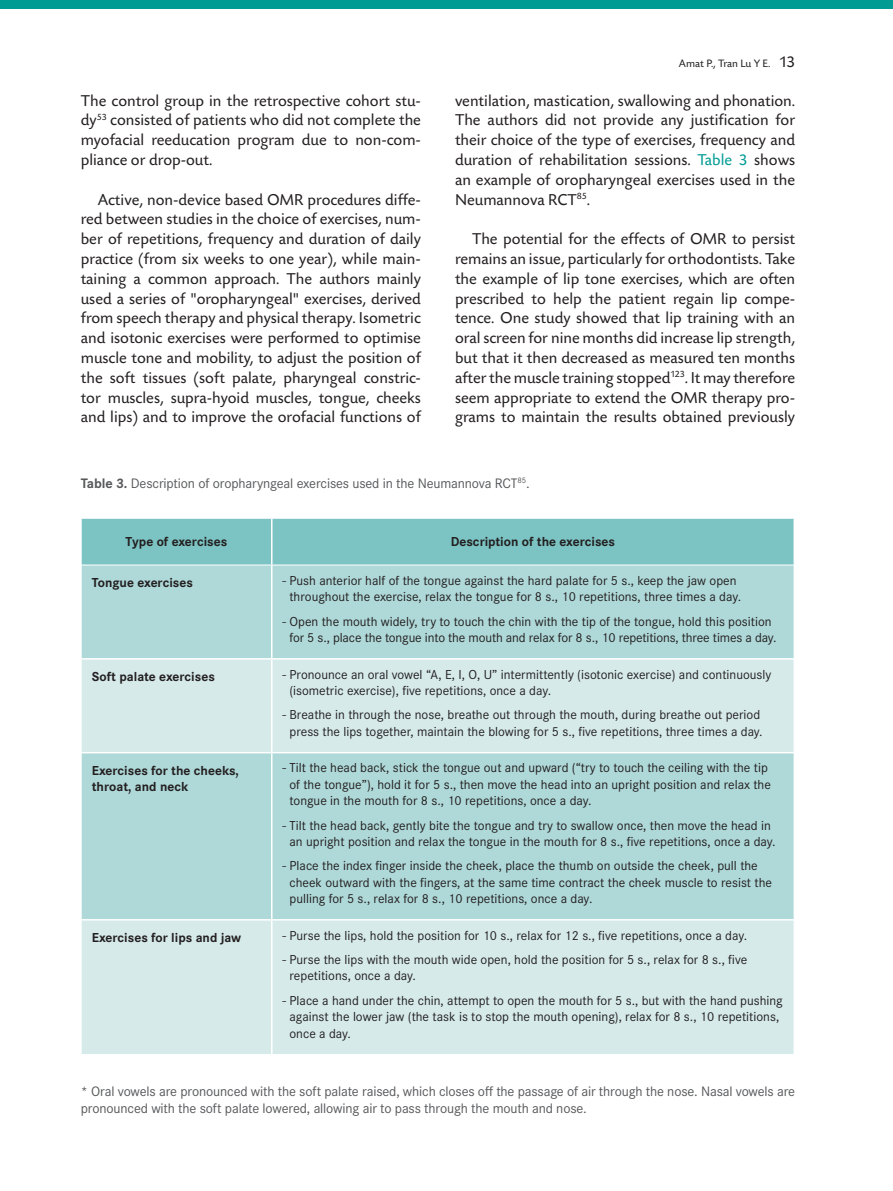
<style>
.page{position:relative;width:893px;height:1191px;background:#fff}
.page>*{position:absolute;margin:0;border:0;box-sizing:border-box;transform-origin:0 0}
.t1{font:16.5px/19.8px "Today SB";color:#231f20;text-align:justify}
.t2{font:14.25px/17.1px "Corporate S";letter-spacing:-.01em;color:#57585a}
.t3{font:13.5px/16.2px "Corporate S";color:#231f20}
.t4{font:700 13.5px/16.2px "Corporate S";color:#231f20}
.t5{font:11.25px "Today SB";color:#231f20}
.s1{font-size:16.5px}
.s2{color:#009c94}
.s3{font-weight:700}
</style>
<div class="page">
<div style="left:0;top:0;width:893px;height:9px;background:#009c94"></div>
<div style="left:82px;top:519px;width:712px;height:45px;background:#7cc3c3"></div>
<div style="left:82px;top:565px;width:712px;height:93px;background:#afd8d8"></div>
<svg style="left:82px;top:659px;width:712px;height:395px;background:#c5e2e2"></svg>
<hr style="left:271px;top:518px;width:2px;height:46px;background:#fff">
<hr style="left:271px;top:565px;width:2px;height:93px;background:#fff">
<hr style="left:271px;top:659px;width:2px;height:93px;background:#fff">
<hr style="left:82px;top:752px;width:190px;height:1px;background:#fff">
<hr style="left:272px;top:752px;width:522px;height:1px;background:#fff">
<hr style="left:271px;top:753px;width:2px;height:166px;background:#fff">
<hr style="left:82px;top:919px;width:190px;height:1px;background:#fff">
<hr style="left:272px;top:919px;width:522px;height:1px;background:#fff">
<hr style="left:271px;top:920px;width:2px;height:134px;background:#fff">
<p class="t1" style="left:81px;top:91px;width:342px">The control group in the retrospective cohort stu&shy;dy<sup>53</sup> consisted of patients who did not complete the myofacial reeducation program due to non-com&shy;pliance or drop-out.</p>
<p class="t1" style="left:81px;top:190px;width:342px;text-indent:17px">Active, non-device based OMR procedures diffe&shy;red between studies in the choice of exercises, num&shy;ber of repetitions, frequency and duration of daily practice (from six weeks to one year), while main&shy;taining a common approach. The authors mainly used a series of "oropharyngeal" exercises, derived from speech therapy and physical therapy. Isometric and isotonic exercises were performed to optimise muscle tone and mobility, to adjust the position of the soft tissues (soft palate, pharyngeal constric&shy;tor muscles, supra-hyoid muscles, tongue, cheeks and lips) and to improve the orofacial functions of</p>
<p class="t5" style="left:679px;top:58px;width:118px">Amat P., Tran Lu Y E. <span class="s1">13</span></p>
<p class="t1" style="left:455px;top:91px;width:342px">ventilation, mastication, swallowing and phonation.<br>The authors did not provide any justification for their choice of the type of exercises, frequency and duration of rehabilitation sessions. <span class="s2">Table 3</span> shows an example of oropharyngeal exercises used in the Neumannova RCT<sup>85</sup>.</p>
<p class="t1" style="left:455px;top:229px;width:342px;text-indent:17px">The potential for the effects of OMR to persist remains an issue, particularly for orthodontists. Take the example of lip tone exercises, which are often prescribed to help the patient regain lip compe&shy;tence. One study showed that lip training with an oral screen for nine months did increase lip strength, but that it then decreased as measured ten months after the muscle training stopped<sup>123</sup>. It may therefore seem appropriate to extend the OMR therapy pro&shy;grams to maintain the results obtained previously</p>
<p class="t2" style="left:81px;top:474px;width:450px"><span class="s3">Table 3.</span> Description of oropharyngeal exercises used in the Neumannova RCT<sup>85</sup>.</p>
<p class="t4" style="left:126px;top:533px;width:103px">Type of exercises</p>
<p class="t4" style="left:451px;top:533px;width:166px">Description of the exercises</p>
<p class="t4" style="left:92px;top:574px;width:103px">Tongue exercises</p>
<p class="t3" style="left:282px;top:571px;width:460px;text-align:center">- Push anterior half of the tongue against the hard palate for 5 s., keep the jaw open throughout the exercise, relax the tongue for 8 s., 10 repetitions, three times a day.</p>
<p class="t3" style="left:282px;top:612px;width:496px;text-align:center">- Open the mouth widely, try to touch the chin with the tip of the tongue, hold this position for 5 s., place the tongue into the mouth and relax for 8 s., 10 repetitions, three times a day.</p>
<p class="t4" style="left:92px;top:667px;width:125px">Soft palate exercises</p>
<p class="t3" style="left:289px;top:665px;width:483px;text-indent:-7px">- Pronounce an oral vowel “A, E, I, O, U” intermittently (isotonic exercise) and continuously (isometric exercise), five repetitions, once a day.</p>
<p class="t3" style="left:282px;top:706px;width:482px;text-align:center">- Breathe in through the nose, breathe out through the mouth, during breathe out period press the lips together, maintain the blowing for 5 s., five repetitions, three times a day.</p>
<p class="t4" style="left:92px;top:761px;width:149px">Exercises for the cheeks, throat, and neck</p>
<p class="t3" style="left:289px;top:759px;width:483px;text-indent:-7px">- Tilt the head back, stick the tongue out and upward (“try to touch the ceiling with the tip of the tongue”), hold it for 5 s., then move the head into an upright position and relax the tongue in the mouth for 8 s., 10 repetitions, once a day.</p>
<p class="t3" style="left:282px;top:816px;width:495px;text-align:center">- Tilt the head back, gently bite the tongue and try to swallow once, then move the head in an upright position and relax the tongue in the mouth for 8 s., five repetitions, once a day.</p>
<p class="t3" style="left:289px;top:857px;width:484px;text-indent:-7px">- Place the index finger inside the cheek, place the thumb on outside the cheek, pull the cheek outward with the fingers, at the same time contract the cheek muscle to resist the pulling for 5 s., relax for 8 s., 10 repetitions, once a day.</p>
<p class="t4" style="left:92px;top:928px;width:151px">Exercises for lips and jaw</p>
<p class="t3" style="left:282px;top:926px;width:466px">- Purse the lips, hold the position for 10 s., relax for 12 s., five repetitions, once a day.</p>
<p class="t3" style="left:289px;top:951px;width:459px;text-indent:-7px">- Purse the lips with the mouth wide open, hold the position for 5 s., relax for 8 s., five repetitions, once a day.</p>
<p class="t3" style="left:289px;top:992px;width:495px;text-indent:-7px">- Place a hand under the chin, attempt to open the mouth for 5 s., but with the hand pushing against the lower jaw (the task is to stop the mouth opening), relax for 8 s., 10 repetitions, once a day.</p>
<p class="t2" style="left:81px;top:1081px;width:716px">* Oral vowels are pronounced with the soft palate raised, which closes off the passage of air through the nose. Nasal vowels are pronounced with the soft palate lowered, allowing air to pass through the mouth and nose.</p>
</div>
